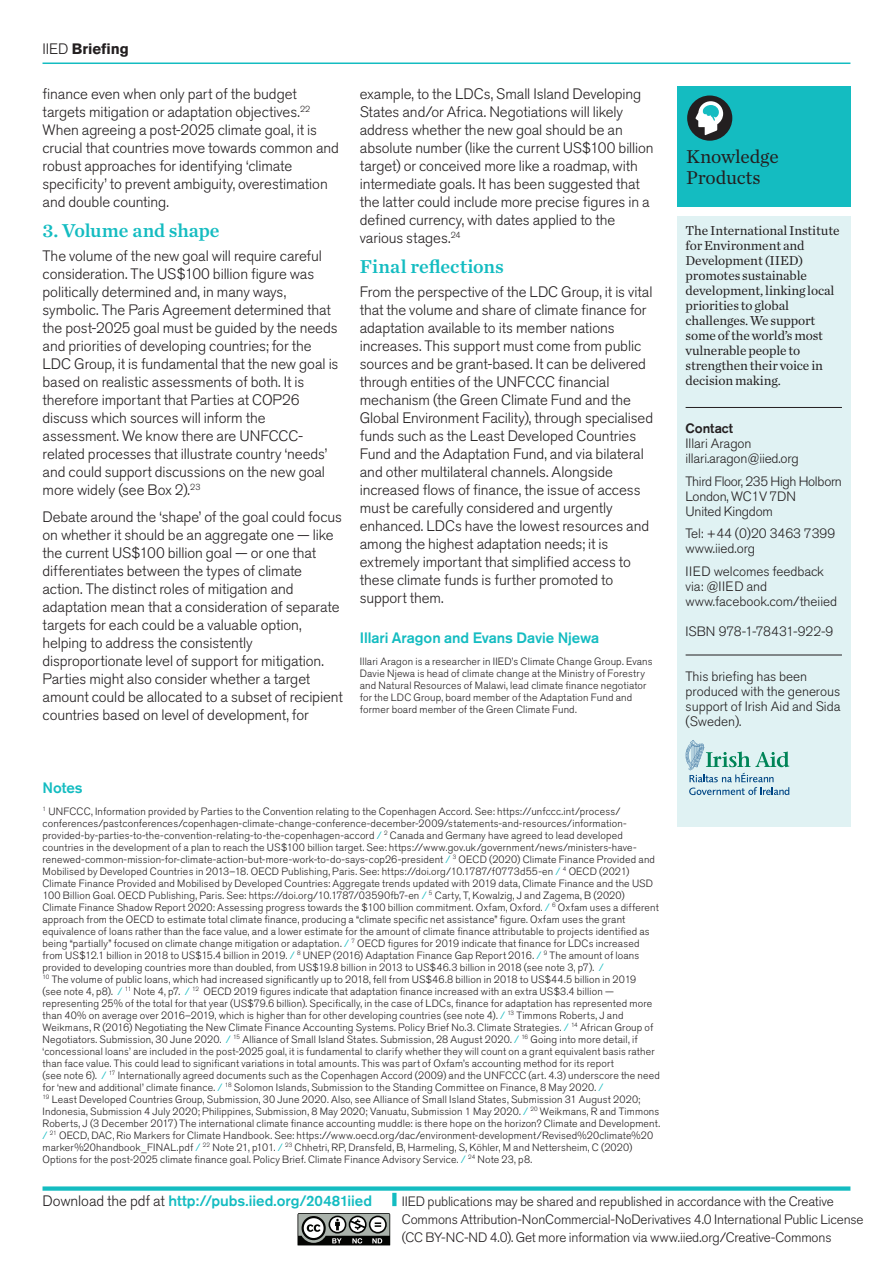
<style>
.page{position:relative;width:893px;height:1263px;background:#fff}
.page>*{position:absolute;margin:0;border:0;box-sizing:border-box;transform-origin:0 0}
.t1{font:19.5px "Chronicle Text G1 Semi";color:#14bcc1}
.t2{font:19.5px/20.7px "Chronicle Text G1";letter-spacing:-.01em;color:#231f20}
.t3{font:300 15px/18px "Akzidenz Grotesk BE";letter-spacing:-.005em;color:#231f20}
.t4{font:500 15px "Akzidenz Grotesk BE";letter-spacing:-.005em;color:#14bcc1}
.t5{font:700 15px "Akzidenz Grotesk BE";letter-spacing:-.005em;color:#231f20}
.t6{font:300 13.5px/15px "Akzidenz Grotesk BE";letter-spacing:-.01em;color:#231f20}
.t7{font:13.5px/15px "Chronicle Text G1";letter-spacing:-.01em;color:#231f20}
.t8{font:500 13.5px "Akzidenz Grotesk BE";letter-spacing:-.005em;color:#231f20}
.t9{font:300 10.5px/12px "Akzidenz Grotesk BE";letter-spacing:.015em;color:#231f20}
.s1{font-weight:300}
.s2{color:#14bcc1}
.s3{font-weight:300;color:#231f20}
</style>
<div class="page">
<div style="left:677px;top:86px;width:173px;height:121px;background:#14bcc1"></div>
<div style="left:687px;top:95px;width:45px;height:46px;background:#231f20;border-radius:50%"></div>
<svg style="left:695px;top:101px;width:28px;height:34px"></svg>
<div style="left:677px;top:216px;width:173px;height:610px;background:#e0f2f3"></div>
<hr style="left:686px;top:407px;width:156px;height:1px;background:#231f20">
<hr style="left:686px;top:655px;width:156px;height:1px;background:#231f20">
<hr style="left:43px;top:63px;width:807px;height:1px;background:#14bcc1">
<div style="left:43px;top:1186px;width:807px;height:5px;background:#14bcc1"></div>
<svg style="left:392px;top:1193px;width:4px;height:13px"></svg>
<svg style="left:297px;top:1213px;width:93px;height:32px"></svg>
<svg style="left:686px;top:740px;width:103px;height:55px"></svg>
<h2 class="t5" style="left:43px;top:40px;width:88px"><span class="s1">IIED</span> Briefing</h2>
<p class="t3" style="left:43px;top:85px;width:298px">finance even when only part of the budget targets mitigation or adaptation objectives.<sup>22<br></sup>When agreeing a post-2025 climate goal, it is crucial that countries move towards common and robust approaches for identifying ‘climate specificity’ to prevent ambiguity, overestimation and double counting.</p>
<h1 class="t1" style="left:43px;top:215px;width:179px">3. Volume and shape</h1>
<p class="t3" style="left:43px;top:247px;width:297px">The volume of the new goal will require careful consideration. The US$100 billion figure was politically determined and, in many ways, symbolic. The Paris Agreement determined that the post-2025 goal must be guided by the needs and priorities of developing countries; for the LDC Group, it is fundamental that the new goal is based on realistic assessments of both. It is therefore important that Parties at COP26 discuss which sources will inform the assessment. We know there are UNFCCC&shy;related processes that illustrate country ‘needs’ and could support discussions on the new goal more widely (see Box 2).<sup>23</sup></p>
<p class="t3" style="left:43px;top:508px;width:302px">Debate around the ‘shape’ of the goal could focus on whether it should be an aggregate one — like the current US$100 billion goal — or one that differentiates between the types of climate action. The distinct roles of mitigation and adaptation mean that a consideration of separate targets for each could be a valuable option, helping to address the consistently disproportionate level of support for mitigation.<br>Parties might also consider whether a target amount could be allocated to a subset of recipient countries based on level of development, for</p>
<p class="t3" style="left:360px;top:85px;width:295px">example, to the LDCs, Small Island Developing States and/or Africa. Negotiations will likely address whether the new goal should be an absolute number (like the current US$100 billion target) or conceived more like a roadmap, with intermediate goals. It has been suggested that the latter could include more precise figures in a defined currency, with dates applied to the various stages.<sup>24</sup></p>
<h1 class="t1" style="left:360px;top:251px;width:146px">Final reflections</h1>
<p class="t3" style="left:360px;top:283px;width:295px">From the perspective of the LDC Group, it is vital that the volume and share of climate finance for adaptation available to its member nations increases. This support must come from public sources and be grant-based. It can be delivered through entities of the UNFCCC financial mechanism (the Green Climate Fund and the Global Environment Facility), through specialised funds such as the Least Developed Countries Fund and the Adaptation Fund, and via bilateral and other multilateral channels. Alongside increased flows of finance, the issue of access must be carefully considered and urgently enhanced. LDCs have the lowest resources and among the highest adaptation needs; it is extremely important that simplified access to these climate funds is further promoted to support them.</p>
<h2 class="t4" style="left:360px;top:628px;width:241px">Illari Aragon and Evans Davie Njewa</h2>
<p class="t9" style="left:360px;top:655px;width:294px">Illari Aragon is a researcher in IIED’s Climate Change Group. Evans Davie Njewa is head of climate change at the Ministry of Forestry and Natural Resources of Malawi, lead climate finance negotiator for the LDC Group, board member of the Adaptation Fund and former board member of the Green Climate Fund.</p>
<h1 class="t2" style="left:686px;top:145px;width:94px">Knowledge<br>Products</h1>
<p class="t7" style="left:686px;top:223px;width:155px">The International Institute for Environment and<br>Development (IIED) promotes sustainable development, linking local priorities to global challenges. We support some of the world’s most vulnerable people to strengthen their voice in decision making.</p>
<p class="t8" style="left:686px;top:420px;width:49px">Contact</p>
<p class="t6" style="left:686px;top:436px;width:115px">Illari Aragon illari.aragon@iied.org</p>
<p class="t6" style="left:686px;top:474px;width:158px">Third Floor, 235 High Holborn<br>London, WC1V 7DN<br>United Kingdom</p>
<p class="t6" style="left:686px;top:526px;width:151px">Tel: +44 (0)20 3463 7399 www.iied.org</p>
<p class="t6" style="left:686px;top:564px;width:153px">IIED welcomes feedback via: @IIED and www.facebook.com/theiied</p>
<p class="t6" style="left:686px;top:624px;width:149px">ISBN 978-1-78431-922-9</p>
<p class="t6" style="left:686px;top:669px;width:156px">This briefing has been produced with the generous support of Irish Aid and Sida (Sweden).</p>
<h2 class="t4" style="left:43px;top:778px;width:42px">Notes</h2>
<p class="t9" style="left:43px;top:805px;width:619px"><sup>1</sup> UNFCCC, Information provided by Parties to the Convention relating to the Copenhagen Accord. See: https://unfccc.int/process/ conferences/pastconferences/copenhagen-climate-change-conference-december-2009/statements-and-resources/information&shy;provided-by-parties-to-the-convention-relating-to-the-copenhagen-accord <span class="s2">/</span> <sup>2</sup> Canada and Germany have agreed to lead developed countries in the development of a plan to reach the US$100 billion target. See: https://www.gov.uk/government/news/ministers-have&shy;renewed-common-mission-for-climate-action-but-more-work-to-do-says-cop26-president <span class="s2">/</span> <sup>3</sup> OECD (2020) Climate Finance Provided and Mobilised by Developed Countries in 2013–18. OECD Publishing, Paris. See: https://doi.org/10.1787/f0773d55-en <span class="s2">/</span> <sup>4</sup> OECD (2021)<br>Climate Finance Provided and Mobilised by Developed Countries: Aggregate trends updated with 2019 data, Climate Finance and the USD 100 Billion Goal. OECD Publishing, Paris. See: https://doi.org/10.1787/03590fb7-en <span class="s2">/</span> <sup>5</sup> Carty, T, Kowalzig, J and Zagema, B (2020)<br>Climate Finance Shadow Report 2020: Assessing progress towards the $100 billion commitment. Oxfam, Oxford. <span class="s2">/</span> <sup>6</sup> Oxfam uses a different approach from the OECD to estimate total climate finance, producing a “climate specific net assistance” figure. Oxfam uses the grant equivalence of loans rather than the face value, and a lower estimate for the amount of climate finance attributable to projects identified as being “partially” focused on climate change mitigation or adaptation. <span class="s2">/</span> <sup>7</sup> OECD figures for 2019 indicate that finance for LDCs increased from US$12.1 billion in 2018 to US$15.4 billion in 2019. <span class="s2">/</span> <sup>8</sup> UNEP (2016) Adaptation Finance Gap Report 2016. <span class="s2">/</span> <sup>9</sup> The amount of loans provided to developing countries more than doubled, from US$19.8 billion in 2013 to US$46.3 billion in 2018 (see note 3, p7). <span class="s2">/<br></span><sup>10</sup> The volume of public loans, which had increased significantly up to 2018, fell from US$46.8 billion in 2018 to US$44.5 billion in 2019<br>(see note 4, p8). <span class="s2">/</span> <sup>11</sup> Note 4, p7. <span class="s2">/</span> <sup>12</sup> OECD 2019 figures indicate that adaptation finance increased with an extra US$3.4 billion — representing 25% of the total for that year (US$79.6 billion). Specifically, in the case of LDCs, finance for adaptation has represented more than 40% on average over 2016–2019, which is higher than for other developing countries (see note 4). <span class="s2">/</span> <sup>13</sup> Timmons Roberts, J and Weikmans, R (2016) Negotiating the New Climate Finance Accounting Systems. Policy Brief No.3. Climate Strategies. <span class="s2">/</span> <sup>14</sup> African Group of Negotiators. Submission, 30 June 2020. <span class="s2">/</span> <sup>15</sup> Alliance of Small Island States. Submission, 28 August 2020. <span class="s2">/</span> <sup>16</sup> Going into more detail, if ‘concessional loans’ are included in the post-2025 goal, it is fundamental to clarify whether they will count on a grant equivalent basis rather than face value. This could lead to significant variations in total amounts. This was part of Oxfam’s accounting method for its report<br>(see note 6). <span class="s2">/</span> <sup>17</sup> Internationally agreed documents such as the Copenhagen Accord (2009) and the UNFCCC (art. 4.3) underscore the need for ‘new and additional’ climate finance. <span class="s2">/</span> <sup>18</sup> Solomon Islands, Submission to the Standing Committee on Finance, 8 May 2020. <span class="s2">/<br></span><sup>19</sup> Least Developed Countries Group, Submission, 30 June 2020. Also, see Alliance of Small Island States, Submission 31 August 2020; Indonesia, Submission 4 July 2020; Philippines, Submission, 8 May 2020; Vanuatu, Submission 1 May 2020. <span class="s2">/</span> <sup>20</sup> Weikmans, R and Timmons Roberts, J (3 December 2017) The international climate finance accounting muddle: is there hope on the horizon? Climate and Development. <span class="s2">/</span> <sup>21</sup> OECD, DAC, Rio Markers for Climate Handbook. See: https://www.oecd.org/dac/environment-development/Revised%20climate%20 marker%20handbook_FINAL.pdf <span class="s2">/</span> <sup>22</sup> Note 21, p101. <span class="s2">/</span> <sup>23</sup> Chhetri, RP, Dransfeld, B, Harmeling, S, Köhler, M and Nettersheim, C (2020)<br>Options for the post-2025 climate finance goal. Policy Brief. Climate Finance Advisory Service. <span class="s2">/</span> <sup>24</sup> Note 23, p8.</p>
<h2 class="t4" style="left:43px;top:1192px;width:331px"><span class="s3">Download the pdf at</span> http://pubs.iied.org/20481iied</h2>
<p class="t6" style="left:402px;top:1193px;width:463px;line-height:18px">IIED publications may be shared and republished in accordance with the Creative<br>Commons Attribution-NonCommercial-NoDerivatives 4.0 International Public License (CC BY-NC-ND 4.0). Get more information via www.iied.org/Creative-Commons</p>
</div>
